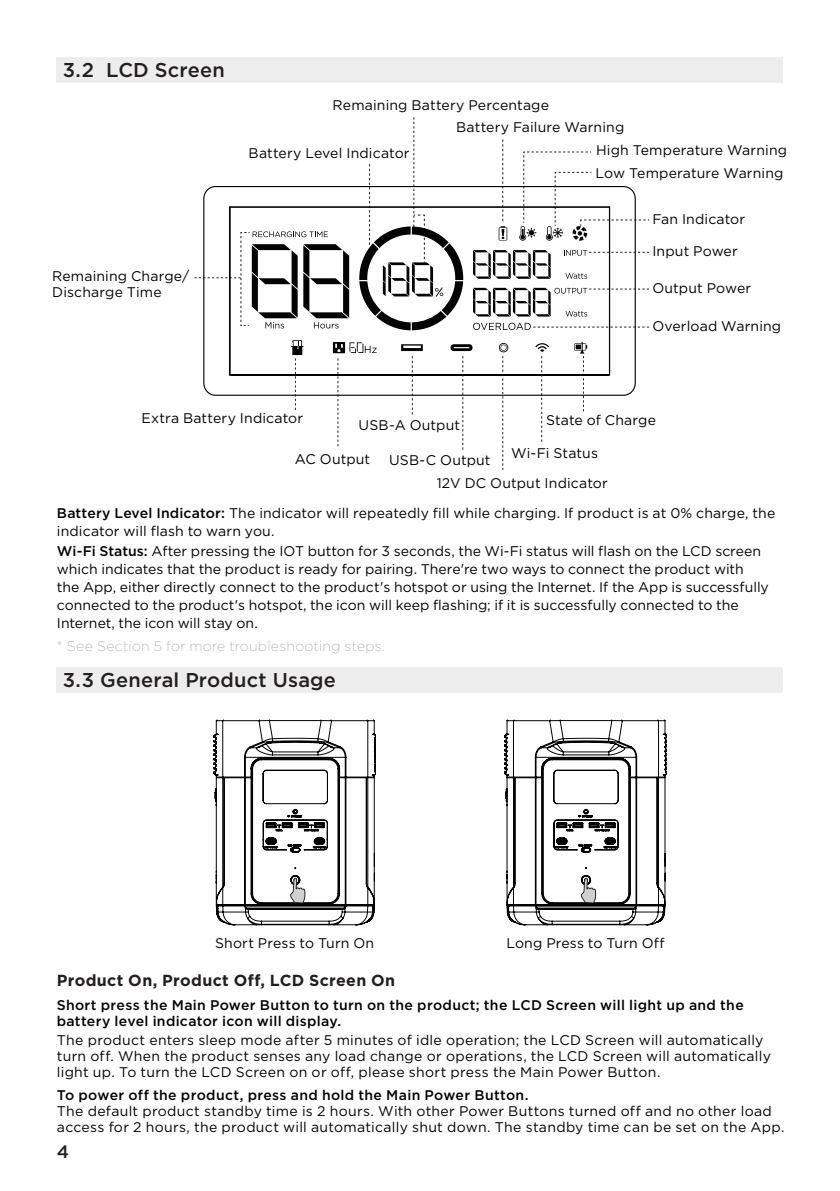
<style>
.page{position:relative;width:840px;height:1191px;background:#fff}
.page>*{position:absolute;margin:0;border:0;box-sizing:border-box;transform-origin:0 0}
.t1{font:500 20px "Gotham";letter-spacing:.01em;color:#231f20}
.t2{font:500 18px "Gotham";color:#231f20}
.t3{font:700 16px "Gotham";letter-spacing:.02em;color:#231f20}
.t4{font:14px/18px "Gotham";letter-spacing:.01em;color:#030303}
.t5{font:500 14px/16px "Gotham";letter-spacing:.025em;color:#030303}
.t6{font:200 14px "Gotham";letter-spacing:.02em;color:#9ea0a3}
.s1{font-weight:500}
</style>
<div class="page">
<div style="left:57px;top:57px;width:725px;height:26px;background:#ededed"></div>
<div style="left:57px;top:667px;width:725px;height:26px;background:#ededed"></div>
<svg style="left:502px;top:139px;width:2px;height:45px"></svg>
<svg style="left:523px;top:151px;width:126px;height:70px"></svg>
<svg style="left:637px;top:326px;width:11px;height:2px"></svg>
<svg style="left:294px;top:396px;width:2px;height:14px"></svg>
<svg style="left:369px;top:117px;width:46px;height:68px"></svg>
<svg style="left:541px;top:397px;width:2px;height:45px"></svg>
<svg style="left:638px;top:251px;width:10px;height:2px"></svg>
<svg style="left:337px;top:396px;width:2px;height:50px"></svg>
<svg style="left:502px;top:396px;width:2px;height:74px"></svg>
<svg style="left:203px;top:185px;width:433px;height:211px"></svg>
<svg style="left:450px;top:344px;width:22px;height:105px"></svg>
<svg style="left:401px;top:344px;width:21px;height:70px"></svg>
<svg style="left:504px;top:720px;width:162px;height:205px"></svg>
<svg style="left:213px;top:720px;width:162px;height:205px"></svg>
<h1 class="t1" style="left:63px;top:57px;width:163px">3.2 LCD Screen</h1>
<p class="t4" style="left:52px;top:268px;width:139px;line-height:16px">Remaining Charge/<br>Discharge Time</p>
<p class="t4" style="left:456px;top:94px;width:169px;line-height:21.6px;text-indent:-123px">Remaining Battery Percentage<br>Battery Failure Warning</p>
<p class="t4" style="left:248px;top:144px;width:162px">Battery Level Indicator</p>
<p class="t4" style="left:595px;top:141px;width:192px">High Temperature Warning</p>
<p class="t4" style="left:595px;top:163px;width:189px">Low Temperature Warning</p>
<p class="t4" style="left:652px;top:209px;width:94px">Fan Indicator</p>
<p class="t4" style="left:652px;top:242px;width:87px">Input Power</p>
<p class="t4" style="left:652px;top:279px;width:100px">Output Power</p>
<p class="t4" style="left:652px;top:317px;width:130px">Overload Warning</p>
<p class="t4" style="left:141px;top:409px;width:163px">Extra Battery Indicator</p>
<p class="t4" style="left:294px;top:450px;width:77px">AC Output</p>
<p class="t4" style="left:436px;top:437px;width:172px;line-height:30.4px;text-indent:74px">Wi-Fi Status<br>12V DC Output Indicator</p>
<p class="t4" style="left:358px;top:415px;width:103px">USB-A Output</p>
<p class="t4" style="left:545px;top:411px;width:111px">State of Charge</p>
<p class="t4" style="left:389px;top:451px;width:103px">USB-C Output</p>
<p class="t4" style="left:57px;top:504px;width:719px"><span class="s1">Battery Level Indicator:</span> The indicator will repeatedly fill while charging. If product is at 0% charge, the indicator will flash to warn you.</p>
<p class="t4" style="left:57px;top:542px;width:713px"><span class="s1">Wi-Fi Status:</span> After pressing the IOT button for 3 seconds, the Wi-Fi status will flash on the LCD screen which indicates that the product is ready for pairing. There're two ways to connect the product with the App, either directly connect to the product's hotspot or using the Internet. If the App is successfully connected to the product's hotspot, the icon will keep flashing; if it is successfully connected to the Internet, the icon will stay on.</p>
<p class="t6" style="left:57px;top:638px;width:329px">* See Section 5 for more troubleshooting steps.</p>
<h1 class="t1" style="left:63px;top:667px;width:274px">3.3 General Product Usage</h1>
<p class="t4" style="left:215px;top:933px;width:160px">Short Press to Turn On</p>
<p class="t4" style="left:506px;top:933px;width:159px">Long Press to Turn Off</p>
<p class="t3" style="left:57px;top:969px;width:339px">Product On, Product Off, LCD Screen On</p>
<p class="t5" style="left:57px;top:997px;width:688px">Short press the Main Power Button to turn on the product; the LCD Screen will light up and the battery level indicator icon will display.</p>
<p class="t4" style="left:57px;top:1032px;width:715px;line-height:16px">The product enters sleep mode after 5 minutes of idle operation; the LCD Screen will automatically turn off. When the product senses any load change or operations, the LCD Screen will automatically light up. To turn the LCD Screen on or off, please short press the Main Power Button.</p>
<p class="t5" style="left:57px;top:1086px;width:473px">To power off the product, press and hold the Main Power Button.</p>
<p class="t4" style="left:57px;top:1102px;width:728px;line-height:16px">The default product standby time is 2 hours. With other Power Buttons turned off and no other load access for 2 hours, the product will automatically shut down. The standby time can be set on the App.</p>
<p class="t2" style="left:57px;top:1140px;width:14px">4</p>
</div>
